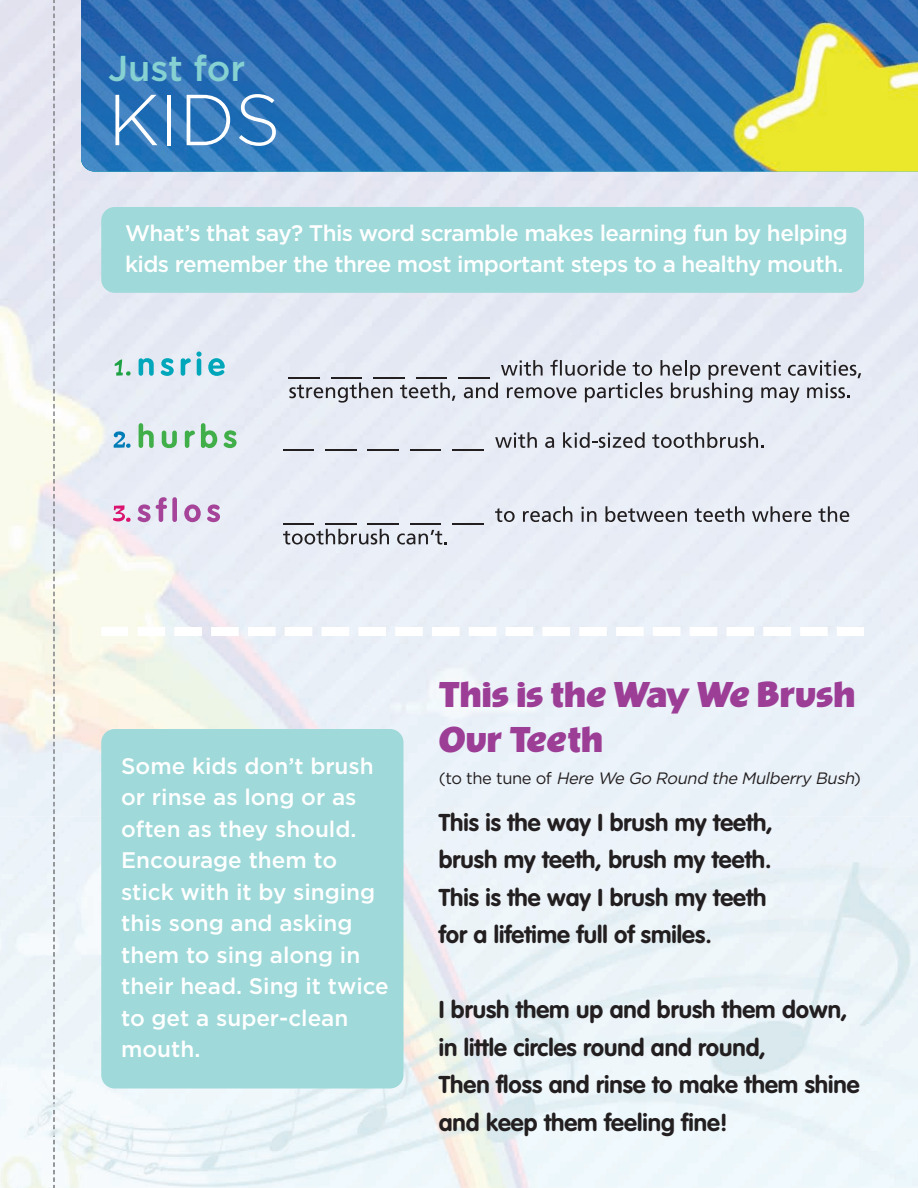
<style>
.page{position:relative;width:918px;height:1188px;background:#fff}
.page>*{position:absolute;margin:0;border:0;box-sizing:border-box;transform-origin:0 0}
.t1{font:300 72px "Gotham";color:#fff}
.t2{font:700 37.5px/45px "Burghley";color:#9c3d96}
.t3{font:500 36px "Gotham";color:#86d1d1}
.t4{font:700 24px/37.5px "VAG Rounded";color:#231f20}
.t5{font:500 22.5px/31.5px "Gotham";color:#fff}
.t6{font:500 22.5px/31.5px "Gotham";letter-spacing:-.025em;color:#fff}
.t7{font:italic 16.5px "Gotham";color:#231f20}
.s1{font-style:normal}
</style>
<div class="page">
<img style="left:0;top:0;width:918px;height:817px">
<img style="left:81px;top:0;width:837px;height:172px">
<svg style="left:53px;top:0;width:2px;height:817px;background:#babcbf"></svg>
<svg style="left:115px;top:359px;width:16px;height:17px"></svg>
<svg style="left:139px;top:358px;width:15px;height:18px"></svg>
<svg style="left:161px;top:358px;width:13px;height:18px"></svg>
<svg style="left:181px;top:351px;width:21px;height:25px"></svg>
<svg style="left:208px;top:358px;width:17px;height:18px"></svg>
<svg style="left:289px;top:360px;width:572px;height:43px;background:#c5c9d1"></svg>
<svg style="left:114px;top:431px;width:17px;height:17px"></svg>
<svg style="left:139px;top:423px;width:15px;height:25px"></svg>
<svg style="left:162px;top:431px;width:15px;height:17px"></svg>
<svg style="left:185px;top:431px;width:10px;height:17px"></svg>
<svg style="left:201px;top:423px;width:16px;height:25px"></svg>
<svg style="left:224px;top:430px;width:13px;height:18px"></svg>
<svg style="left:283px;top:449px;width:31px;height:1px"></svg>
<svg style="left:325px;top:449px;width:31px;height:1px"></svg>
<svg style="left:368px;top:449px;width:31px;height:1px"></svg>
<svg style="left:410px;top:449px;width:31px;height:1px"></svg>
<svg style="left:453px;top:449px;width:31px;height:1px"></svg>
<svg style="left:495px;top:432px;width:42px;height:16px"></svg>
<svg style="left:545px;top:437px;width:9px;height:11px"></svg>
<svg style="left:563px;top:432px;width:82px;height:16px"></svg>
<svg style="left:652px;top:432px;width:112px;height:16px;background:#b1b3ba"></svg>
<svg style="left:113px;top:505px;width:18px;height:17px"></svg>
<svg style="left:138px;top:497px;width:29px;height:25px"></svg>
<div style="left:172px;top:497px;width:5px;height:25px;background:#a54499;border-radius:2px"></div>
<svg style="left:184px;top:504px;width:17px;height:18px"></svg>
<svg style="left:207px;top:504px;width:13px;height:18px"></svg>
<svg style="left:453px;top:523px;width:31px;height:1px"></svg>
<svg style="left:495px;top:508px;width:20px;height:14px"></svg>
<svg style="left:523px;top:506px;width:49px;height:16px"></svg>
<svg style="left:582px;top:507px;width:14px;height:15px"></svg>
<svg style="left:605px;top:506px;width:82px;height:16px"></svg>
<svg style="left:695px;top:506px;width:49px;height:16px"></svg>
<svg style="left:752px;top:506px;width:60px;height:16px"></svg>
<svg style="left:818px;top:506px;width:31px;height:16px"></svg>
<svg style="left:283px;top:523px;width:164px;height:22px;background:#b5b8bf"></svg>
<img style="left:53px;top:817px;width:2px;height:371px">
<svg style="left:128px;top:627px;width:709px;height:9px"></svg>
<div style="left:101px;top:627px;width:27px;height:9px;background:#fff"></div>
<div style="left:837px;top:627px;width:27px;height:9px;background:#fff"></div>
<div style="left:101px;top:207px;width:763px;height:86px;background:#9fd9d9;border-radius:14px"></div>
<div style="left:101px;top:729px;width:303px;height:359px;background:#9fd9d9;border-radius:14px"></div>
<h3 class="t3" style="left:108px;top:47px;width:139px">Just for</h3>
<h1 class="t1" style="left:108px;top:78px;width:174px">KIDS</h1>
<p class="t6" style="left:125px;top:217px;width:724px">What’s that say? This word scramble makes learning fun by helping kids remember the three most important steps to a healthy mouth.</p>
<p class="t5" style="left:121px;top:750px;width:269px">Some kids don’t brush or rinse as long or as often as they should.<br>Encourage them to stick with it by singing this song and asking them to sing along in their head. Sing it twice to get a super-clean mouth.</p>
<h2 class="t2" style="left:439px;top:674px;width:418px">This is the Way We Brush<br>Our Teeth</h2>
<p class="t7" style="left:439px;top:769px;width:424px"><span class="s1">( to t h e t u n e o f</span> Here We Go Round the Mulberry Bush<span class="s1">)</span></p>
<p class="t4" style="left:439px;top:806px;width:336px">This is the way I brush my teeth, brush my teeth, brush my teeth.<br>This is the way I brush my teeth for a lifetime full of smiles.</p>
<p class="t4" style="left:439px;top:993px;width:423px">I brush them up and brush them down, in little circles round and round,<br>Then floss and rinse to make them shine and keep them feeling fine!</p>
</div>
